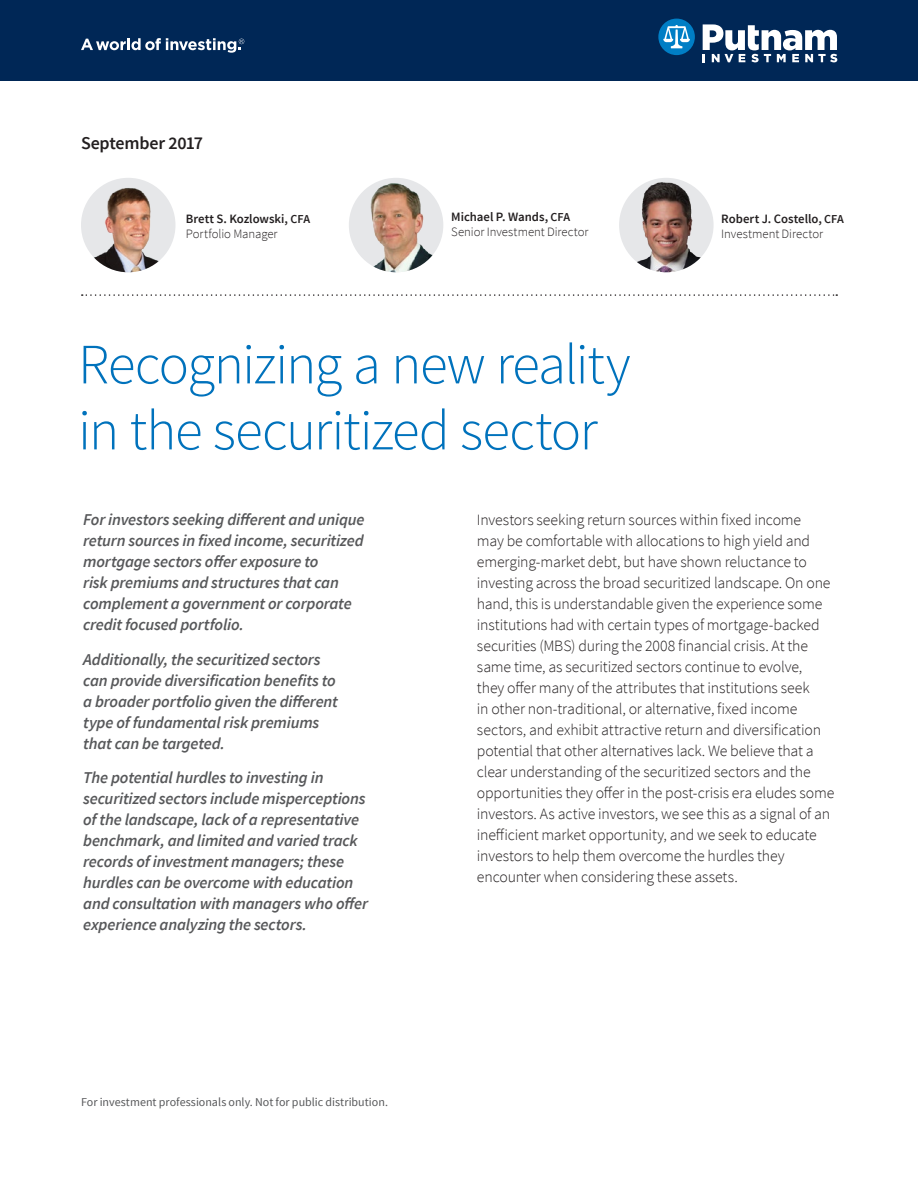
<style>
.page{position:relative;width:918px;height:1188px;background:#fff}
.page>*{position:absolute;margin:0;border:0;box-sizing:border-box;transform-origin:0 0}
.Headline{font:300 57px/66px "Source Sans Pro";letter-spacing:-.025em;color:#0072bc}
.Quarter{font:600 18px "Source Sans Pro";letter-spacing:-.015em;color:#231f20}
.Key_takeaway_bullets{font:italic 600 16.5px/21px "Source Sans Pro";letter-spacing:-.01em;color:#57585a}
.Body{font:300 15.75px/21px "Source Sans Pro";letter-spacing:-.01em;color:#231f20}
.Author_name{font:600 12.75px "Source Sans Pro";color:#231f20}
.Author_title{font:300 12.75px "Source Sans Pro";letter-spacing:-.005em;color:#231f20}
.Footnote{font:12px "Source Sans Pro";color:#57585a}
.s1{font-size:12.15px}
</style>
<div class="page">
<svg style="left:82px;top:294px;width:755px;height:2px"></svg>
<div style="left:0;top:0;width:918px;height:81px;background:#002756"></div>
<svg style="left:658px;top:19px;width:37px;height:36px"></svg>
<svg style="left:703px;top:24px;width:134px;height:38px"></svg>
<svg style="left:81px;top:38px;width:163px;height:15px"></svg>
<img style="left:81px;top:178px;width:95px;height:94px;border-radius:47px">
<img style="left:349px;top:178px;width:94px;height:94px;border-radius:47px">
<img style="left:619px;top:178px;width:95px;height:94px;border-radius:47px">
<p class="Quarter" style="left:81px;top:131px;width:124px">September 2017</p>
<p class="Author_name" style="left:186px;top:211px;width:126px">Brett S. Kozlowski, <span class="s1">CFA</span></p>
<p class="Author_title" style="left:186px;top:226px;width:93px">Portfolio Manager</p>
<p class="Author_name" style="left:451px;top:209px;width:120px">Michael P. Wands, <span class="s1">CFA</span></p>
<p class="Author_title" style="left:451px;top:224px;width:139px">Senior Investment Director</p>
<p class="Headline" style="left:78px;top:332px;width:554px">Recognizing a new reality in the securitized sector</p>
<p class="Author_name" style="left:721px;top:211px;width:124px">Robert J. Costello, <span class="s1">CFA</span></p>
<p class="Author_title" style="left:721px;top:226px;width:103px">Investment Director</p>
<p class="Key_takeaway_bullets" style="left:83px;top:509px;width:283px">For investors seeking different and unique return sources in fixed income, securitized mortgage sectors offer exposure to<br>risk premiums and structures that can complement a government or corporate credit focused portfolio.</p>
<p class="Key_takeaway_bullets" style="left:83px;top:649px;width:256px">Additionally, the securitized sectors can provide diversification benefits to a broader portfolio given the different type of fundamental risk premiums that can be targeted.</p>
<p class="Key_takeaway_bullets" style="left:83px;top:767px;width:286px">The potential hurdles to investing in securitized sectors include misperceptions of the landscape, lack of a representative benchmark, and limited and varied track records of investment managers; these hurdles can be overcome with education and consultation with managers who offer experience analyzing the sectors.</p>
<p class="Footnote" style="left:81px;top:1094px;width:309px">For investment professionals only. Not for public distribution.</p>
<p class="Body" style="left:477px;top:509px;width:359px">Investors seeking return sources within fixed income<br>may be comfortable with allocations to high yield and emerging-market debt, but have shown reluctance to investing across the broad securitized landscape. On one hand, this is understandable given the experience some institutions had with certain types of mortgage-backed securities (MBS) during the 2008 financial crisis. At the same time, as securitized sectors continue to evolve,<br>they offer many of the attributes that institutions seek<br>in other non-traditional, or alternative, fixed income sectors, and exhibit attractive return and diversification potential that other alternatives lack. We believe that a clear understanding of the securitized sectors and the opportunities they offer in the post-crisis era eludes some investors. As active investors, we see this as a signal of an inefficient market opportunity, and we seek to educate investors to help them overcome the hurdles they encounter when considering these assets.</p>
</div>
